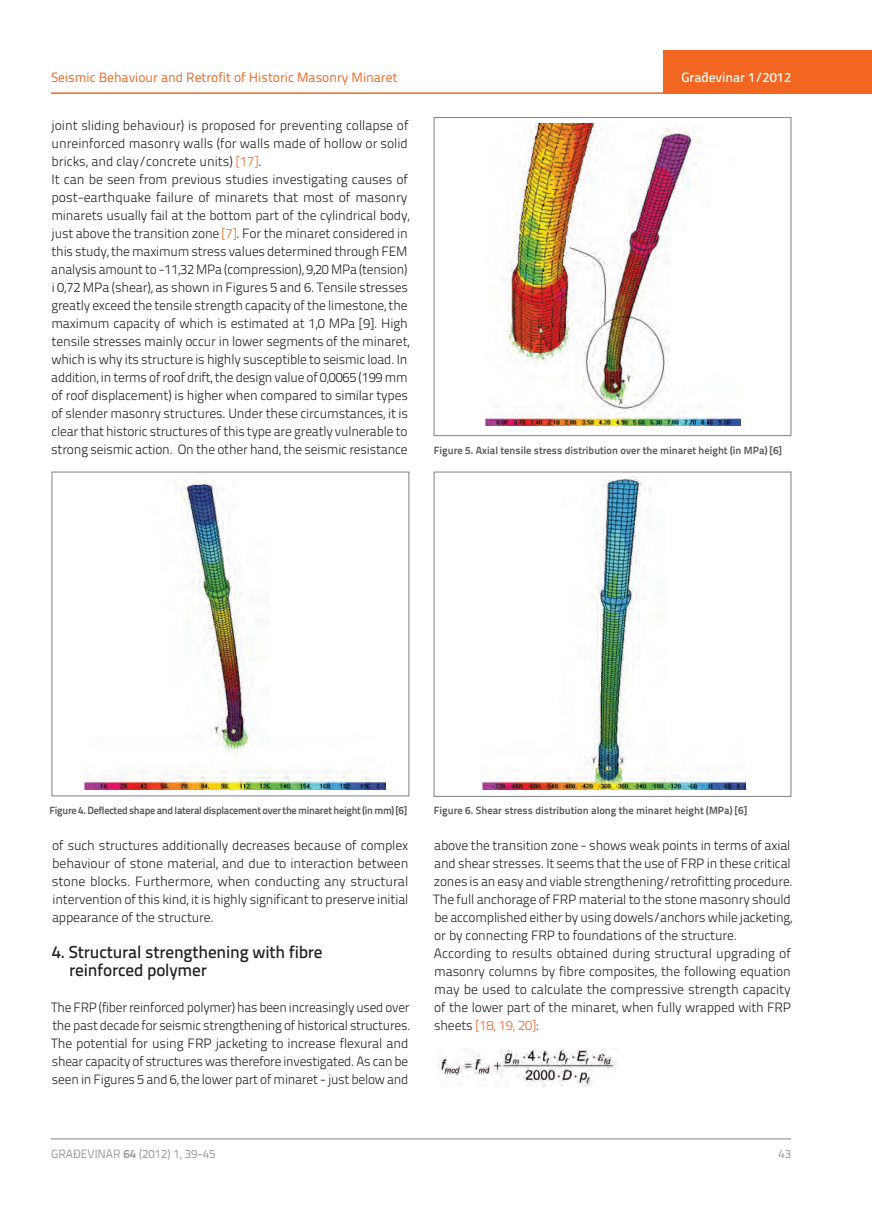
<style>
.page{position:relative;width:872px;height:1212px;background:#fff}
.page>*{position:absolute;margin:0;border:0;box-sizing:border-box;transform-origin:0 0}
.t1{font:500 17.25px/18px "Titillium Text 22 L";letter-spacing:-.01em;color:#231f20}
.t2{font:300 13.5px/18px "Titillium Text 22 L";letter-spacing:-.01em;color:#231f20;text-align:justify}
.t3{font:13.5px "Titillium Text 22 L";color:#f36621}
.t4{font:500 13.5px "Titillium Text 22 L";color:#fff}
.t5{font:12px "Titillium Text 22 L";color:#97999c}
.t6{font:700 10.5px "Titillium Text 22 L";color:#57585a}
.t7{font:700 10.5px "Titillium Text 22 L";letter-spacing:-.025em;color:#57585a}
.s1{color:#f36621}
.s2{color:#3e3e3f}
.s3{font-weight:700}
</style>
<div class="page">
<hr style="left:51px;top:92px;width:821px;height:2px;background:#f36621">
<div style="left:663px;top:50px;width:209px;height:44px;background:#f36621"></div>
<hr style="left:51px;top:1139px;width:740px;height:1px;background:#808285">
<img style="left:84px;top:480px;width:302px;height:310px">
<div style="left:52px;top:472px;width:357px;height:324px;border:1px solid #808285"></div>
<div style="left:434px;top:117px;width:357px;height:319px;border:1px solid #808285"></div>
<div style="left:434px;top:472px;width:357px;height:324px;border:1px solid #808285"></div>
<img style="left:486px;top:124px;width:254px;height:301px">
<img style="left:482px;top:476px;width:263px;height:314px">
<img style="left:439px;top:1049px;width:178px;height:38px">
<p class="t3" style="left:51px;top:68px;width:348px">Seismic Behaviour and Retrofit of Historic Masonry Minaret</p>
<p class="t2" style="left:51px;top:115px;width:358px">joint sliding behaviour) is proposed for preventing collapse of unreinforced masonry walls (for walls made of hollow or solid bricks, and clay/concrete units) <span class="s1">[17]</span>.</p>
<p class="t2" style="left:51px;top:169px;width:360px;text-align:left">It can be seen from previous studies investigating causes of post-earthquake failure of minarets that most of masonry minarets usually fail at the bottom part of the cylindrical body, just above the transition zone <span class="s1">[7]</span>. For the minaret considered in this study, the maximum stress values determined through FEM analysis amount to -11,32 MPa (compression), 9,20 MPa (tension) i 0,72 MPa (shear), as shown in Figures 5 and 6. Tensile stresses greatly exceed the tensile strength capacity of the limestone, the maximum capacity of which is estimated at 1,0 MPa [9]. High tensile stresses mainly occur in lower segments of the minaret, which is why its structure is highly susceptible to seismic load. In addition, in terms of roof drift, the design value of 0,0065 (199 mm of roof displacement) is higher when compared to similar types of slender masonry structures. Under these circumstances, it is clear that historic structures of this type are greatly vulnerable to strong seismic action. On the other hand, the seismic resistance</p>
<p class="t4" style="left:681px;top:67px;width:111px">Građevinar 1/2012</p>
<p class="t6" style="left:434px;top:442px;width:349px">Figure 5. Axial tensile stress distribution over the minaret height (in MPa) [6]</p>
<p class="t7" style="left:50px;top:802px;width:359px">Figure 4. Deflected shape and lateral displacement over the minaret height (in mm) [6]</p>
<p class="t6" style="left:434px;top:802px;width:314px">Figure 6. Shear stress distribution along the minaret height (MPa) [6]</p>
<p class="t2" style="left:52px;top:836px;width:358px">of such structures additionally decreases because of complex behaviour of stone material, and due to interaction between stone blocks. Furthermore, when conducting any structural intervention of this kind, it is highly significant to preserve initial appearance of the structure.</p>
<p class="t1" style="left:69px;top:942px;width:255px;text-indent:-17px">4. Structural strengthening with fibre reinforced polymer</p>
<p class="t2" style="left:51px;top:998px;width:361px;text-align:left">The FRP (fiber reinforced polymer) has been increasingly used over the past decade for seismic strengthening of historical structures.<br>The potential for using FRP jacketing to increase flexural and shear capacity of structures was therefore investigated. As can be seen in Figures 5 and 6, the lower part of minaret - just below and</p>
<p class="t2" style="left:433px;top:836px;width:361px;text-align:left">above the transition zone - shows weak points in terms of axial and shear stresses. It seems that the use of FRP in these critical zones is an easy and viable strengthening/retrofitting procedure.<br>The full anchorage of FRP material to the stone masonry should be accomplished either by using dowels/anchors while jacketing, or by connecting FRP to foundations of the structure.</p>
<p class="t2" style="left:434px;top:944px;width:359px">According to results obtained during structural upgrading of masonry columns by fibre composites, the following equation may be used to calculate the compressive strength capacity of the lower part of the minaret, when fully wrapped with FRP sheets <span class="s1">[18, 19, 20]</span><span class="s2">:</span></p>
<p class="t5" style="left:51px;top:1144px;width:166px">GRAĐEVINAR <span class="s3">64</span> (2012) 1, 39-45</p>
<p class="t5" style="left:778px;top:1144px;width:14px">43</p>
</div>
